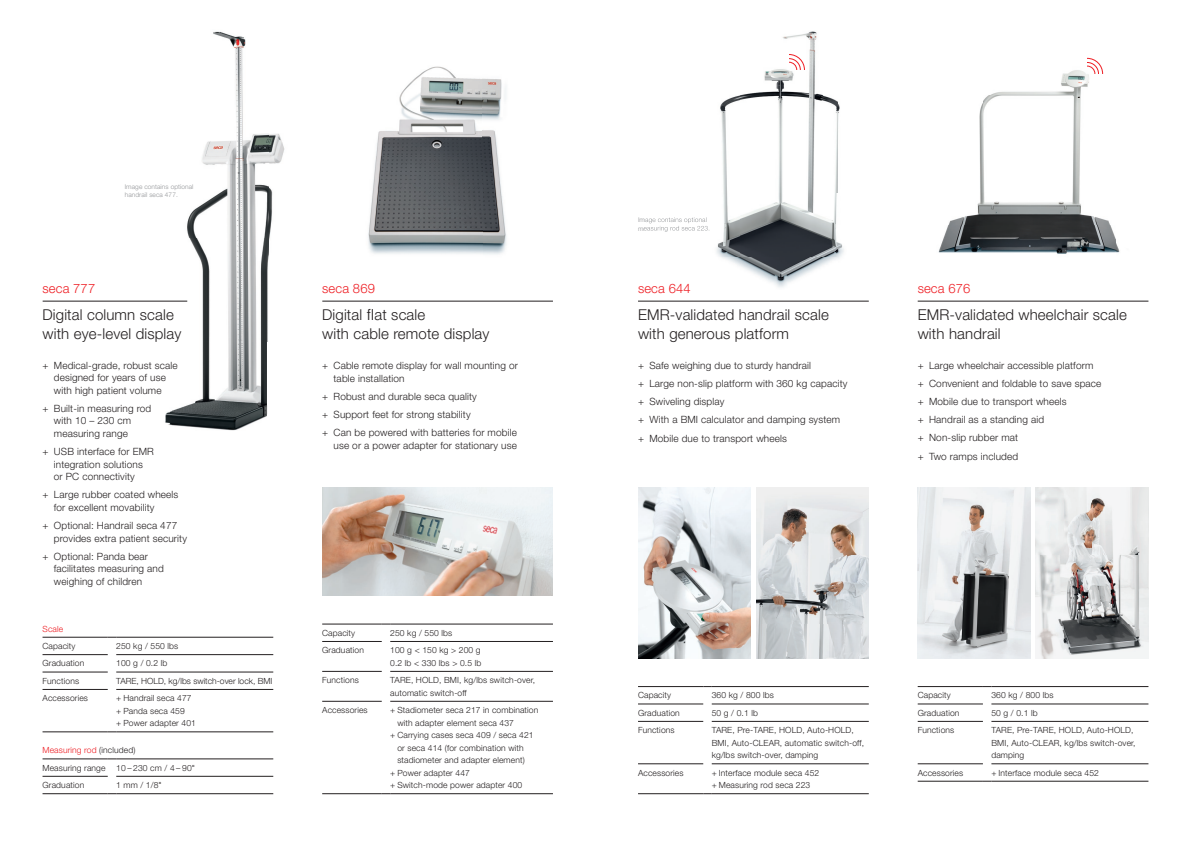
<style>
.page{position:relative;width:1191px;height:842px;background:#fff}
.page>*{position:absolute;margin:0;border:0;box-sizing:border-box;transform-origin:0 0}
.t1{font:300 15px/18.8px "secaglobal";letter-spacing:.01em;color:#231f20}
.t2{font:300 13px "secaglobal";letter-spacing:.01em;color:#ee1d23}
.t3{font:300 10px/18.2px "secaglobal";letter-spacing:.015em;color:#231f20}
.t4{font:300 8.5px/12.5px "secaglobal";letter-spacing:.015em;color:#231f20}
.t5{font:300 8.5px "secaglobal";letter-spacing:.015em;color:#ee1d23}
.t6{font:300 6.5px/8.5px "secaglobal";letter-spacing:.015em;color:#939598}
.s1{color:#ee1d23}
</style>
<div class="page">
<hr style="left:917px;top:704px;width:66px;height:1px;background:#231f20">
<hr style="left:991px;top:704px;width:157px;height:1px;background:#231f20">
<hr style="left:917px;top:721px;width:66px;height:1px;background:#231f20">
<hr style="left:991px;top:721px;width:157px;height:1px;background:#231f20">
<hr style="left:917px;top:764px;width:66px;height:1px;background:#231f20">
<hr style="left:991px;top:764px;width:157px;height:1px;background:#231f20">
<hr style="left:917px;top:781px;width:66px;height:1px;background:#231f20">
<hr style="left:991px;top:781px;width:157px;height:1px;background:#231f20">
<hr style="left:917px;top:686px;width:66px;height:1px;background:#231f20">
<hr style="left:991px;top:686px;width:157px;height:1px;background:#231f20">
<img style="left:917px;top:488px;width:113px;height:170px">
<img style="left:1036px;top:488px;width:112px;height:170px">
<hr style="left:917px;top:301px;width:231px;height:1px;background:#231f20">
<img style="left:938px;top:70px;width:182px;height:184px">
<svg style="left:1087px;top:58px;width:16px;height:16px"></svg>
<img style="left:649px;top:31px;width:195px;height:256px">
<img style="left:645px;top:217px;width:62px;height:6px">
<img style="left:645px;top:226px;width:64px;height:6px">
<svg style="left:789px;top:54px;width:16px;height:16px"></svg>
<hr style="left:638px;top:301px;width:230px;height:1px;background:#231f20">
<hr style="left:638px;top:704px;width:65px;height:1px;background:#231f20">
<hr style="left:711px;top:704px;width:157px;height:1px;background:#231f20">
<hr style="left:638px;top:721px;width:65px;height:1px;background:#231f20">
<hr style="left:711px;top:721px;width:157px;height:1px;background:#231f20">
<hr style="left:638px;top:764px;width:65px;height:1px;background:#231f20">
<hr style="left:711px;top:764px;width:157px;height:1px;background:#231f20">
<hr style="left:638px;top:793px;width:65px;height:1px;background:#231f20">
<hr style="left:711px;top:793px;width:157px;height:1px;background:#231f20">
<hr style="left:638px;top:686px;width:65px;height:1px;background:#231f20">
<hr style="left:711px;top:686px;width:157px;height:1px;background:#231f20">
<img style="left:638px;top:488px;width:112px;height:170px">
<img style="left:756px;top:488px;width:112px;height:170px">
<hr style="left:322px;top:301px;width:231px;height:1px;background:#231f20">
<hr style="left:322px;top:641px;width:60px;height:1px;background:#231f20">
<hr style="left:390px;top:641px;width:163px;height:1px;background:#231f20">
<hr style="left:322px;top:671px;width:60px;height:1px;background:#231f20">
<hr style="left:390px;top:671px;width:163px;height:1px;background:#231f20">
<hr style="left:322px;top:701px;width:60px;height:1px;background:#231f20">
<hr style="left:390px;top:701px;width:163px;height:1px;background:#231f20">
<hr style="left:322px;top:793px;width:60px;height:1px;background:#231f20">
<hr style="left:390px;top:793px;width:163px;height:1px;background:#231f20">
<hr style="left:322px;top:624px;width:60px;height:1px;background:#231f20">
<hr style="left:390px;top:624px;width:163px;height:1px;background:#231f20">
<img style="left:368px;top:66px;width:139px;height:189px">
<img style="left:322px;top:488px;width:231px;height:107px">
<img style="left:77px;top:31px;width:208px;height:400px">
<hr style="left:43px;top:654px;width:65px;height:1px;background:#231f20">
<hr style="left:116px;top:654px;width:157px;height:1px;background:#231f20">
<hr style="left:43px;top:672px;width:65px;height:1px;background:#231f20">
<hr style="left:116px;top:672px;width:157px;height:1px;background:#231f20">
<hr style="left:43px;top:689px;width:65px;height:1px;background:#231f20">
<hr style="left:116px;top:689px;width:157px;height:1px;background:#231f20">
<hr style="left:43px;top:637px;width:65px;height:1px;background:#231f20">
<hr style="left:116px;top:637px;width:157px;height:1px;background:#231f20">
<hr style="left:43px;top:732px;width:65px;height:1px;background:#231f20">
<hr style="left:116px;top:732px;width:157px;height:1px;background:#231f20">
<hr style="left:43px;top:776px;width:65px;height:1px;background:#231f20">
<hr style="left:116px;top:776px;width:157px;height:1px;background:#231f20">
<hr style="left:43px;top:793px;width:65px;height:1px;background:#231f20">
<hr style="left:116px;top:793px;width:157px;height:1px;background:#231f20">
<hr style="left:43px;top:759px;width:65px;height:1px;background:#231f20">
<hr style="left:116px;top:759px;width:157px;height:1px;background:#231f20">
<hr style="left:43px;top:301px;width:144px;height:1px;background:#231f20">
<p class="t6" style="left:125px;top:182px;width:70px">Image contains optional handrail seca 477.</p>
<h2 class="t2" style="left:43px;top:281px;width:54px">seca 777</h2>
<h1 class="t1" style="left:43px;top:306px;width:140px">Digital column scale with eye-level display</h1>
<p class="t3" style="left:43px;top:359px;width:137px;line-height:12.5px;text-align:center">+ Medical-grade, robust scale designed for years of use<br>with high patient volume</p>
<p class="t3" style="left:54px;top:402px;width:99px;line-height:12.5px;text-indent:-11px">+ Built-in measuring rod with 10 – 230 cm measuring range</p>
<p class="t3" style="left:54px;top:445px;width:102px;line-height:12.5px;text-indent:-11px">+ USB interface for EMR integration solutions or PC connectivity</p>
<p class="t3" style="left:54px;top:489px;width:126px;line-height:12.5px;text-indent:-11px">+ Large rubber coated wheels for excellent movability</p>
<p class="t3" style="left:54px;top:519px;width:135px;line-height:12.5px;text-indent:-11px">+ Optional: Handrail seca 477 provides extra patient security</p>
<p class="t3" style="left:54px;top:550px;width:111px;line-height:12.5px;text-indent:-11px">+ Optional: Panda bear facilitates measuring and weighing of children</p>
<p class="t5" style="left:43px;top:624px;width:22px">Scale</p>
<p class="t4" style="left:43px;top:640px;width:35px">Capacity</p>
<p class="t4" style="left:116px;top:640px;width:64px">250 kg / 550 lbs</p>
<p class="t4" style="left:43px;top:657px;width:43px">Graduation</p>
<p class="t4" style="left:116px;top:657px;width:53px">100 g / 0.2 lb</p>
<p class="t4" style="left:43px;top:675px;width:38px">Functions</p>
<p class="t4" style="left:116px;top:675px;width:158px">TARE, HOLD, kg/lbs switch-over lock, BMI</p>
<p class="t4" style="left:43px;top:692px;width:47px">Accessories</p>
<p class="t4" style="left:116px;top:692px;width:81px">+ Handrail seca 477 + Panda seca 459<br>+ Power adapter 401</p>
<p class="t4" style="left:43px;top:741px;width:94px;line-height:17.4px"><span class="s1">Measuring rod</span> (included)<br>Measuring range</p>
<p class="t4" style="left:116px;top:761px;width:80px">10 – 230 cm / 4 – 90"</p>
<p class="t4" style="left:43px;top:779px;width:43px">Graduation</p>
<p class="t4" style="left:116px;top:779px;width:47px">1 mm / 1/8"</p>
<h2 class="t2" style="left:322px;top:281px;width:54px">seca 869</h2>
<h1 class="t1" style="left:322px;top:306px;width:169px">Digital flat scale<br>with cable remote display</h1>
<p class="t3" style="left:333px;top:359px;width:186px;line-height:12.5px;text-indent:-11px">+ Cable remote display for wall mounting or table installation</p>
<p class="t3" style="left:322px;top:387px;width:196px">+ Robust and durable seca quality<br>+ Support feet for strong stability<br>+ Can be powered with batteries for mobile</p>
<p class="t3" style="left:333px;top:436px;width:185px">use or a power adapter for stationary use</p>
<p class="t4" style="left:322px;top:627px;width:35px">Capacity</p>
<p class="t4" style="left:390px;top:627px;width:64px">250 kg / 550 lbs</p>
<p class="t4" style="left:322px;top:644px;width:43px">Graduation</p>
<p class="t4" style="left:390px;top:644px;width:93px">100 g &lt; 150 kg &gt; 200 g<br>0.2 lb &lt; 330 lbs &gt; 0.5 lb</p>
<p class="t4" style="left:322px;top:674px;width:38px">Functions</p>
<p class="t4" style="left:390px;top:674px;width:146px">TARE, HOLD, BMI, kg/lbs switch-over, automatic switch-off</p>
<p class="t4" style="left:322px;top:704px;width:47px">Accessories</p>
<p class="t4" style="left:390px;top:704px;width:150px">+ Stadiometer seca 217 in combination</p>
<p class="t4" style="left:397px;top:716px;width:118px">with adapter element seca 437</p>
<p class="t4" style="left:390px;top:729px;width:145px">+ Carrying cases seca 409 / seca 421</p>
<p class="t4" style="left:397px;top:741px;width:128px">or seca 414 (for combination with</p>
<p class="t4" style="left:397px;top:754px;width:129px">stadiometer and adapter element)</p>
<p class="t4" style="left:390px;top:766px;width:81px">+ Power adapter 447</p>
<p class="t4" style="left:390px;top:779px;width:134px">+ Switch-mode power adapter 400</p>
<h2 class="t2" style="left:638px;top:281px;width:54px">seca 644</h2>
<h1 class="t1" style="left:638px;top:306px;width:192px">EMR-validated handrail scale with generous platform</h1>
<p class="t3" style="left:638px;top:356px;width:211px">+ Safe weighing due to sturdy handrail<br>+ Large non-slip platform with 360 kg capacity + Swiveling display<br>+ With a BMI calculator and damping system + Mobile due to transport wheels</p>
<h2 class="t2" style="left:917px;top:281px;width:54px">seca 676</h2>
<h1 class="t1" style="left:917px;top:306px;width:211px">EMR-validated wheelchair scale with handrail</h1>
<p class="t3" style="left:917px;top:356px;width:185px">+ Large wheelchair accessible platform + Convenient and foldable to save space + Mobile due to transport wheels<br>+ Handrail as a standing aid<br>+ Non-slip rubber mat<br>+ Two ramps included</p>
<p class="t4" style="left:638px;top:689px;width:35px">Capacity</p>
<p class="t4" style="left:711px;top:689px;width:64px">360 kg / 800 lbs</p>
<p class="t4" style="left:638px;top:706px;width:43px">Graduation</p>
<p class="t4" style="left:711px;top:706px;width:48px">50 g / 0.1 lb</p>
<p class="t4" style="left:638px;top:724px;width:38px">Functions</p>
<p class="t4" style="left:711px;top:724px;width:154px">TARE, Pre-TARE, HOLD, Auto-HOLD,<br>BMI, Auto-CLEAR, automatic switch-off, kg/lbs switch-over, damping</p>
<p class="t4" style="left:638px;top:766px;width:47px">Accessories</p>
<p class="t4" style="left:711px;top:766px;width:109px">+ Interface module seca 452 + Measuring rod seca 223</p>
<p class="t4" style="left:917px;top:689px;width:35px">Capacity</p>
<p class="t4" style="left:991px;top:689px;width:64px">360 kg / 800 lbs</p>
<p class="t4" style="left:917px;top:706px;width:43px">Graduation</p>
<p class="t4" style="left:991px;top:706px;width:48px">50 g / 0.1 lb</p>
<p class="t4" style="left:917px;top:724px;width:38px">Functions</p>
<p class="t4" style="left:991px;top:724px;width:146px">TARE, Pre-TARE, HOLD, Auto-HOLD,<br>BMI, Auto-CLEAR, kg/lbs switch-over, damping</p>
<p class="t4" style="left:917px;top:766px;width:47px">Accessories</p>
<p class="t4" style="left:991px;top:766px;width:109px">+ Interface module seca 452</p>
</div>
